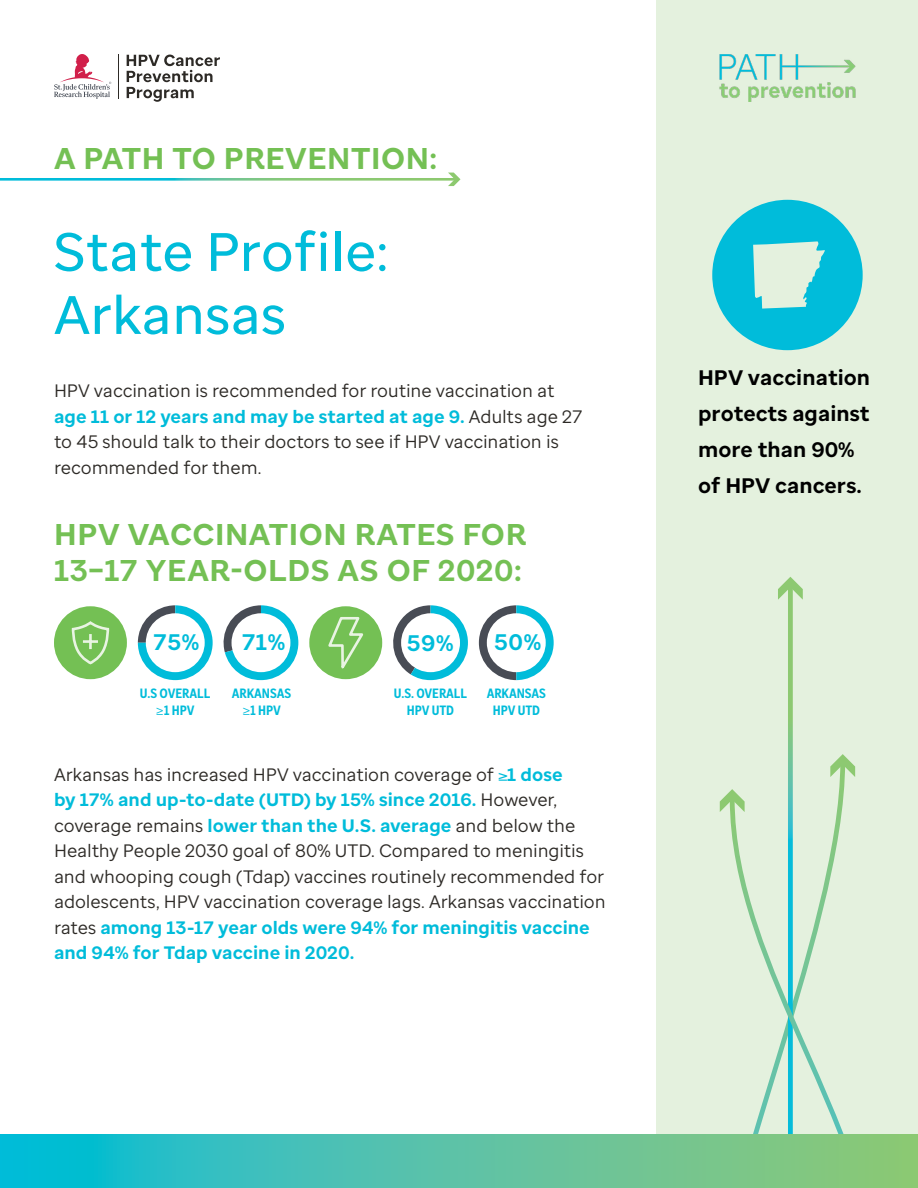
<style>
.page{position:relative;width:918px;height:1188px;background:#fff}
.page>*{position:absolute;margin:0;border:0;box-sizing:border-box;transform-origin:0 0}
.t1{font:500 54px/63px "St Jude Sans";color:#00bcda}
.t2{font:700 30px/36px "St Jude Sans";letter-spacing:.02em;color:#74c054}
.t3{font:700 22.5px "St Jude Sans";letter-spacing:.025em;color:#00bcda}
.t4{font:700 21px/36px "St Jude Sans";color:#000}
.t5{font:18px/25.5px "St Jude Sans";letter-spacing:-.01em;color:#2d2a26}
.t6{font:700 13.5px/16.2px "St Jude Sans Cond";letter-spacing:-.01em;color:#00bcda;text-align:center}
.s1{font-weight:700;color:#00bcda}
.s2{font-family:"Myriad Pro";font-weight:400}
.s3{color:#00bcda}
</style>
<div class="page">
<div style="left:657px;top:0;width:261px;height:1188px;background:#e4f1de"></div>
<svg style="left:127px;top:55px;width:93px;height:47px"></svg>
<svg style="left:54px;top:54px;width:57px;height:45px"></svg>
<hr style="left:118px;top:54px;width:1px;height:44px;background:#2d2a26">
<img style="left:719px;top:54px;width:137px;height:48px">
<div style="left:54px;top:606px;width:73px;height:73px;background:#74c054;border-radius:50%"></div>
<svg style="left:71px;top:622px;width:39px;height:43px"></svg>
<div style="left:309px;top:606px;width:73px;height:73px;background:#74c054;border-radius:50%"></div>
<svg style="left:326px;top:617px;width:40px;height:60px"></svg>
<svg style="left:393px;top:605px;width:75px;height:75px"></svg>
<div style="left:401px;top:613px;width:59px;height:59px;background:#fff;border-radius:50%"></div>
<svg style="left:479px;top:605px;width:75px;height:75px"></svg>
<div style="left:487px;top:613px;width:59px;height:59px;background:#fff;border-radius:50%"></div>
<svg style="left:138px;top:605px;width:75px;height:75px"></svg>
<div style="left:146px;top:613px;width:59px;height:59px;background:#fff;border-radius:50%"></div>
<svg style="left:223px;top:605px;width:75px;height:75px"></svg>
<div style="left:232px;top:613px;width:58px;height:59px;background:#fff;border-radius:50%"></div>
<div style="left:712px;top:200px;width:151px;height:150px;background:#00bcda;border-radius:50%"></div>
<svg style="left:753px;top:241px;width:72px;height:68px"></svg>
<svg style="left:720px;top:577px;width:135px;height:557px"></svg>
<svg style="left:0;top:1134px;width:918px;height:54px;background:#52c2a7"></svg>
<svg style="left:448px;top:173px;width:12px;height:13px"></svg>
<hr style="left:0;top:178px;width:456px;height:3px;background:#fff">
<h2 class="t2" style="left:54px;top:140px;width:385px">A PATH TO PREVENTION:</h2>
<h1 class="t1" style="left:54px;top:220px;width:336px">State Profile:<br>Arkansas</h1>
<p class="t5" style="left:54px;top:378px;width:530px">HPV vaccination is recommended for routine vaccination at <span class="s1">age 11 or 12 years and may be started at age 9.</span> Adults age 27 to 45 should talk to their doctors to see if HPV vaccination is recommended for them.</p>
<h2 class="t2" style="left:54px;top:517px;width:473px">HPV VACCINATION RATES FOR<br>13–17 YEAR-OLDS AS OF 2020:</h2>
<p class="t3" style="left:153px;top:627px;width:47px">75%</p>
<p class="t3" style="left:407px;top:628px;width:48px">59%</p>
<p class="t3" style="left:494px;top:627px;width:48px">50%</p>
<p class="t6" style="left:140px;top:685px;width:72px">U.S OVERALL <span class="s2">≥</span>1 HPV</p>
<p class="t3" style="left:242px;top:627px;width:45px">71%</p>
<p class="t6" style="left:232px;top:685px;width:61px">ARKANSAS <span class="s2">≥</span>1 HPV</p>
<p class="t6" style="left:394px;top:685px;width:75px">U.S. OVERALL<br>HPV UTD</p>
<p class="t6" style="left:487px;top:685px;width:61px">ARKANSAS<br>HPV UTD</p>
<p class="t5" style="left:54px;top:761px;width:553px">Arkansas has increased HPV vaccination coverage of <span class="s3">≥</span><span class="s1">1 dose<br>by 17% and up-to-date (UTD) by 15% since 2016.</span> However, coverage remains <span class="s1">lower than the U.S. average</span> and below the Healthy People 2030 goal of 80% UTD. Compared to meningitis and whooping cough (Tdap) vaccines routinely recommended for adolescents, HPV vaccination coverage lags. Arkansas vaccination rates <span class="s1">among 13-17 year olds were 94% for meningitis vaccine and 94% for Tdap vaccine in 2020.</span></p>
<p class="t4" style="left:698px;top:359px;width:174px">HPV vaccination protects against more than 90% of HPV cancers.</p>
</div>
